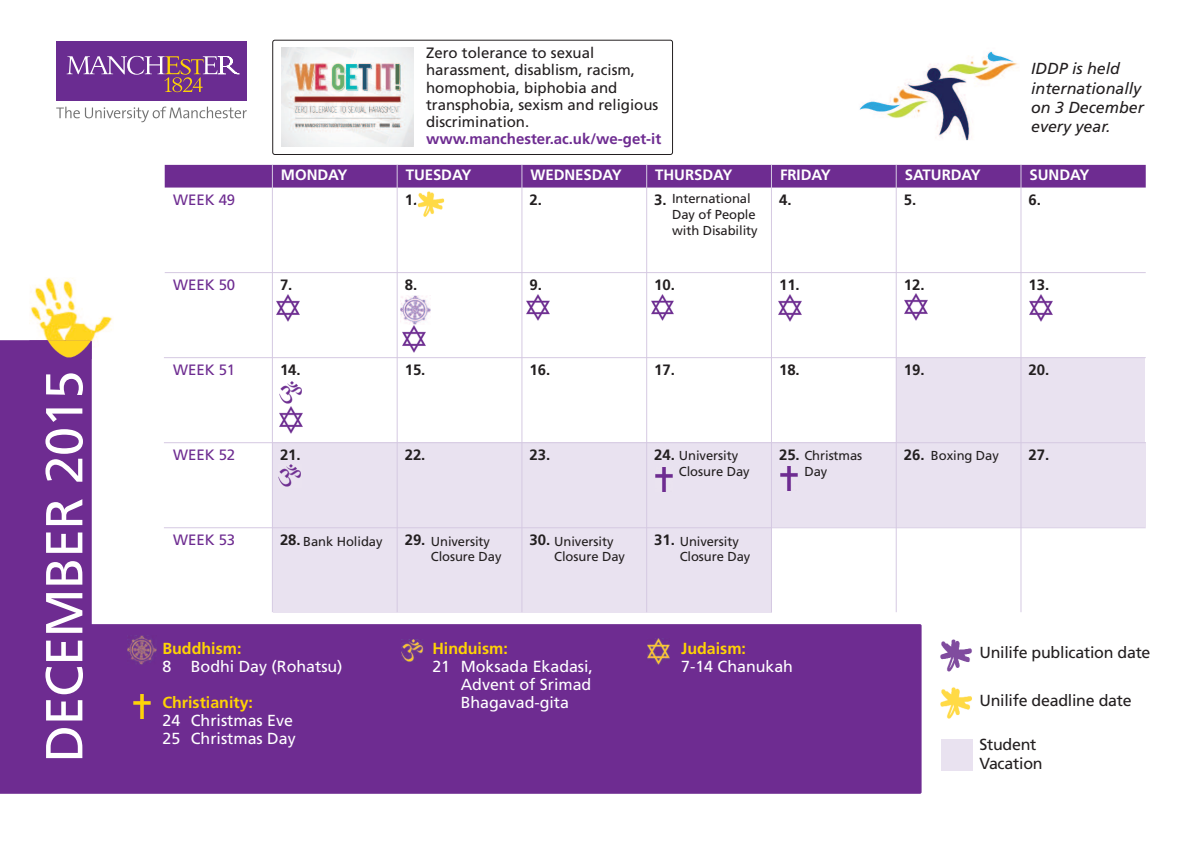
<style>
.page{position:relative;width:1191px;height:842px;background:#fff}
.page>*{position:absolute;margin:0;border:0;box-sizing:border-box;transform-origin:0 0}
.t1{font:52px "Frutiger";letter-spacing:-.01em;color:#fff}
.t2{font:16px/18px "Frutiger";color:#fff}
.t3{font:16px/19.2px "Frutiger";letter-spacing:-.015em;color:#231f20}
.t4{font:italic 16px/19.2px "Frutiger";color:#231f20}
.t5{font:700 16px "Frutiger";color:#fed304}
.t6{font:15px/17.2px "Frutiger";color:#231f20}
.t7{font:700 15px "Frutiger";letter-spacing:-.005em;color:#231f20}
.t8{font:700 15px "Frutiger";letter-spacing:-.005em;color:#fff}
.t9{font:15px "Frutiger";letter-spacing:-.005em;color:#6e2c91}
.t10{font:700 15px "Frutiger";color:#6e2c91}
.t11{font:13px/15.6px "Frutiger";letter-spacing:-.005em;color:#231f20}
</style>
<div class="page">
<div style="left:896px;top:358px;width:249px;height:84px;background:#e9e2f0"></div>
<div style="left:273px;top:527px;width:499px;height:85px;background:#e9e2f0"></div>
<div style="left:272px;top:442px;width:873px;height:85px;background:#e9e2f0"></div>
<div style="left:0;top:624px;width:921px;height:170px;background:#6e2c91"></div>
<div style="left:0;top:340px;width:92px;height:453px;background:#6e2c91"></div>
<img style="left:134px;top:695px;width:17px;height:24px">
<img style="left:401px;top:639px;width:23px;height:23px">
<img style="left:647px;top:638px;width:23px;height:26px">
<img style="left:940px;top:639px;width:32px;height:33px">
<img style="left:940px;top:687px;width:32px;height:32px">
<div style="left:941px;top:740px;width:31px;height:31px;background:#e9e2f0"></div>
<img style="left:128px;top:635px;width:29px;height:29px">
<img style="left:30px;top:278px;width:82px;height:64px">
<img style="left:29px;top:340px;width:63px;height:19px">
<img style="left:526px;top:294px;width:23px;height:27px">
<img style="left:778px;top:295px;width:23px;height:26px">
<img style="left:277px;top:295px;width:22px;height:26px">
<img style="left:904px;top:294px;width:23px;height:26px">
<img style="left:651px;top:294px;width:22px;height:27px">
<img style="left:859px;top:40px;width:160px;height:100px;border-radius:3px">
<div style="left:56px;top:42px;width:191px;height:59px;background:#6a2c91"></div>
<svg style="left:67px;top:56px;width:172px;height:36px"></svg>
<svg style="left:56px;top:107px;width:191px;height:15px"></svg>
<img style="left:655px;top:468px;width:17px;height:23px">
<div style="left:165px;top:165px;width:980px;height:23px;background:#6e2c91"></div>
<hr style="left:165px;top:272px;width:980px;height:1px;background:#d5c9e2">
<hr style="left:164px;top:357px;width:981px;height:1px;background:#d5c9e2">
<hr style="left:164px;top:442px;width:981px;height:1px;background:#d5c9e2">
<hr style="left:164px;top:527px;width:981px;height:1px;background:#d5c9e2">
<hr style="left:272px;top:165px;width:1px;height:447px;background:#d5c9e2">
<hr style="left:397px;top:165px;width:1px;height:447px;background:#d5c9e2">
<hr style="left:521px;top:165px;width:1px;height:447px;background:#d5c9e2">
<hr style="left:646px;top:165px;width:1px;height:447px;background:#d5c9e2">
<hr style="left:771px;top:165px;width:1px;height:447px;background:#d5c9e2">
<hr style="left:895px;top:165px;width:1px;height:447px;background:#d5c9e2">
<hr style="left:1020px;top:165px;width:1px;height:447px;background:#d5c9e2">
<img style="left:417px;top:191px;width:28px;height:26px">
<img style="left:780px;top:466px;width:17px;height:24px">
<img style="left:401px;top:295px;width:29px;height:30px">
<img style="left:1029px;top:295px;width:23px;height:26px">
<img style="left:280px;top:407px;width:22px;height:26px">
<img style="left:279px;top:465px;width:22px;height:22px">
<img style="left:280px;top:381px;width:22px;height:23px">
<img style="left:403px;top:326px;width:22px;height:26px">
<svg style="left:282px;top:47px;width:131px;height:1px"></svg>
<img style="left:282px;top:48px;width:131px;height:99px">
<div style="left:272px;top:40px;width:401px;height:115px;border:2px solid #231f20;border-radius:3px"></div>
<h1 class="t1" style="left:43px;top:762px;width:394px;rotate:-90deg">DECEMBER 2015</h1>
<p class="t6" style="left:426px;top:45px;width:234px">Zero tolerance to sexual harassment, disablism, racism, homophobia, biphobia and transphobia, sexism and religious discrimination.</p>
<p class="t10" style="left:426px;top:133px;width:237px">www.manchester.ac.uk/we-get-it</p>
<p class="t4" style="left:1031px;top:60px;width:114px">IDDP is held internationally on 3 December every year.</p>
<p class="t9" style="left:173px;top:194px;width:64px">WEEK 49</p>
<p class="t8" style="left:281px;top:169px;width:68px">MONDAY</p>
<p class="t8" style="left:406px;top:169px;width:67px">TUESDAY</p>
<p class="t8" style="left:530px;top:169px;width:93px">WEDNESDAY</p>
<p class="t8" style="left:655px;top:169px;width:79px">THURSDAY</p>
<p class="t8" style="left:780px;top:169px;width:52px">FRIDAY</p>
<p class="t8" style="left:905px;top:169px;width:77px">SATURDAY</p>
<p class="t8" style="left:1029px;top:169px;width:61px">SUNDAY</p>
<p class="t11" style="left:672px;top:192px;width:87px">International<br>Day of People with Disability</p>
<p class="t7" style="left:1028px;top:194px;width:14px">6.</p>
<p class="t7" style="left:529px;top:194px;width:14px">2.</p>
<p class="t7" style="left:654px;top:194px;width:14px">3.</p>
<p class="t7" style="left:405px;top:194px;width:14px">1.</p>
<p class="t7" style="left:904px;top:194px;width:14px">5.</p>
<p class="t7" style="left:779px;top:194px;width:14px">4.</p>
<p class="t9" style="left:173px;top:279px;width:64px">WEEK 50</p>
<p class="t7" style="left:280px;top:279px;width:14px">7.</p>
<p class="t7" style="left:405px;top:279px;width:14px">8.</p>
<p class="t7" style="left:529px;top:279px;width:14px">9.</p>
<p class="t7" style="left:654px;top:279px;width:22px">10.</p>
<p class="t7" style="left:779px;top:279px;width:22px">11.</p>
<p class="t7" style="left:904px;top:279px;width:22px">12.</p>
<p class="t7" style="left:1028px;top:279px;width:22px">13.</p>
<p class="t9" style="left:173px;top:364px;width:64px">WEEK 51</p>
<p class="t7" style="left:280px;top:364px;width:22px">14.</p>
<p class="t7" style="left:405px;top:364px;width:22px">15.</p>
<p class="t7" style="left:529px;top:364px;width:22px">16.</p>
<p class="t7" style="left:654px;top:364px;width:22px">17.</p>
<p class="t7" style="left:779px;top:364px;width:22px">18.</p>
<p class="t7" style="left:904px;top:364px;width:22px">19.</p>
<p class="t7" style="left:1028px;top:364px;width:22px">20.</p>
<p class="t9" style="left:173px;top:449px;width:64px">WEEK 52</p>
<p class="t7" style="left:280px;top:449px;width:22px">21.</p>
<p class="t7" style="left:405px;top:449px;width:22px">22.</p>
<p class="t7" style="left:529px;top:449px;width:22px">23.</p>
<p class="t7" style="left:779px;top:449px;width:22px">25.</p>
<p class="t7" style="left:654px;top:449px;width:22px">24.</p>
<p class="t11" style="left:679px;top:449px;width:72px">University<br>Closure Day</p>
<p class="t11" style="left:804px;top:449px;width:59px">Christmas<br>Day</p>
<p class="t7" style="left:904px;top:449px;width:22px">26.</p>
<p class="t11" style="left:931px;top:449px;width:69px">Boxing Day</p>
<p class="t7" style="left:1028px;top:449px;width:22px">27.</p>
<p class="t9" style="left:173px;top:534px;width:64px">WEEK 53</p>
<p class="t7" style="left:280px;top:534px;width:22px">28.</p>
<p class="t11" style="left:303px;top:534px;width:81px">Bank Holiday</p>
<p class="t7" style="left:405px;top:534px;width:22px">29.</p>
<p class="t7" style="left:529px;top:534px;width:22px">30.</p>
<p class="t7" style="left:654px;top:534px;width:22px">31.</p>
<p class="t11" style="left:431px;top:534px;width:72px">University<br>Closure Day</p>
<p class="t11" style="left:554px;top:534px;width:72px">University<br>Closure Day</p>
<p class="t11" style="left:679px;top:534px;width:72px">University<br>Closure Day</p>
<p class="t5" style="left:162px;top:642px;width:81px">Buddhism:</p>
<p class="t2" style="left:162px;top:659px;width:182px">8 Bodhi Day (Rohatsu)</p>
<p class="t5" style="left:162px;top:696px;width:92px">Christianity:</p>
<p class="t2" style="left:162px;top:713px;width:135px">24 Christmas Eve<br>25 Christmas Day</p>
<p class="t5" style="left:432px;top:642px;width:77px">Hinduism:</p>
<p class="t2" style="left:461px;top:659px;width:134px;text-align:justify;text-indent:-28px">21 Moksada Ekadasi, Advent of Srimad Bhagavad-gita</p>
<p class="t5" style="left:681px;top:642px;width:66px">Judaism:</p>
<p class="t2" style="left:681px;top:659px;width:113px">7-14 Chanukah</p>
<p class="t3" style="left:979px;top:644px;width:173px">Unilife publication date</p>
<p class="t3" style="left:979px;top:692px;width:154px">Unilife deadline date</p>
<p class="t3" style="left:979px;top:736px;width:65px">Student<br>Vacation</p>
</div>
